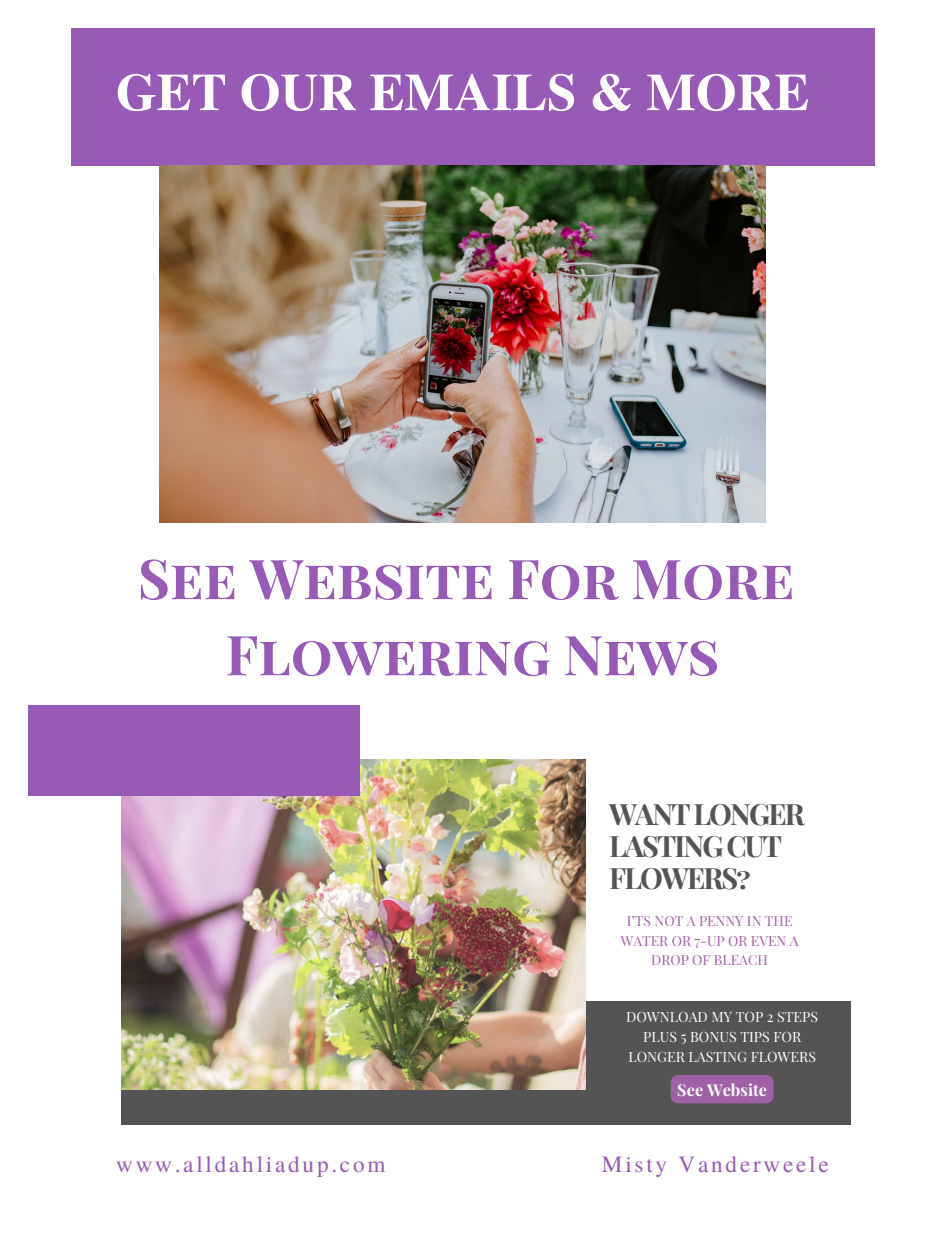
<style>
.page{position:relative;width:945px;height:1260px;background:#fff}
.page>*{position:absolute;margin:0;border:0;box-sizing:border-box;transform-origin:0 0}
.t1{font:700 55.12px/76.1px "Playfair Display SC";color:#975ab6;text-align:center}
.t2{font:700 52.5px "Te X Gyre Termes";color:#fff}
.t3{font:700 28.7px/31.8px "Playfair Display SC";letter-spacing:-.065em;color:#545454}
.t4{font:23.28px "Te X Gyre Termes";letter-spacing:.12em;color:#975ab6}
.t5{font:700 16.28px "Playfair Display";color:#fff}
.t6{font:14.17px/19.8px "Playfair Display";color:#fff;text-align:center}
.t7{font:13.83px/19.4px "Playfair Display";color:#a060a6;text-align:center}
</style>
<div class="page">
<div style="left:121px;top:1001px;width:730px;height:124px;background:#545454"></div>
<img style="left:121px;top:760px;width:465px;height:329px">
<div style="left:71px;top:28px;width:803px;height:138px;background:#975ab6"></div>
<img style="left:159px;top:166px;width:607px;height:357px">
<div style="left:671px;top:1075px;width:103px;height:28px;background:#a060a6;border-radius:7px"></div>
<div style="left:28px;top:705px;width:332px;height:91px;background:#975ab6"></div>
<p class="t2" style="left:116px;top:51px;width:695px">GET OUR EMAILS &amp; MORE</p>
<p class="t1" style="left:138px;top:538px;width:658px">See Website For More<br>Flowering News</p>
<p class="t3" style="left:609px;top:797px;width:197px">WANT LONGER<br>LASTING CUT<br>FLOWERS?</p>
<h2 class="t7" style="left:621px;top:911px;width:179px">I’TS NOT A PENNY IN THE<br>WATER OR 7-UP OR EVEN A<br>DROP OF BLEACH</h2>
<h3 class="t6" style="left:626px;top:1006px;width:194px">DOWNLOAD MY TOP 2 STEPS<br>PLUS 5 BONUS TIPS FOR<br>LONGER LASTING FLOWERS</h3>
<p class="t5" style="left:677px;top:1078px;width:91px">See Website</p>
<h4 class="t4" style="left:116px;top:1148px;width:271px">www.alldahliadup.com</h4>
<h5 class="t4" style="left:602px;top:1148px;width:228px">Misty Vanderweele</h5>
</div>
